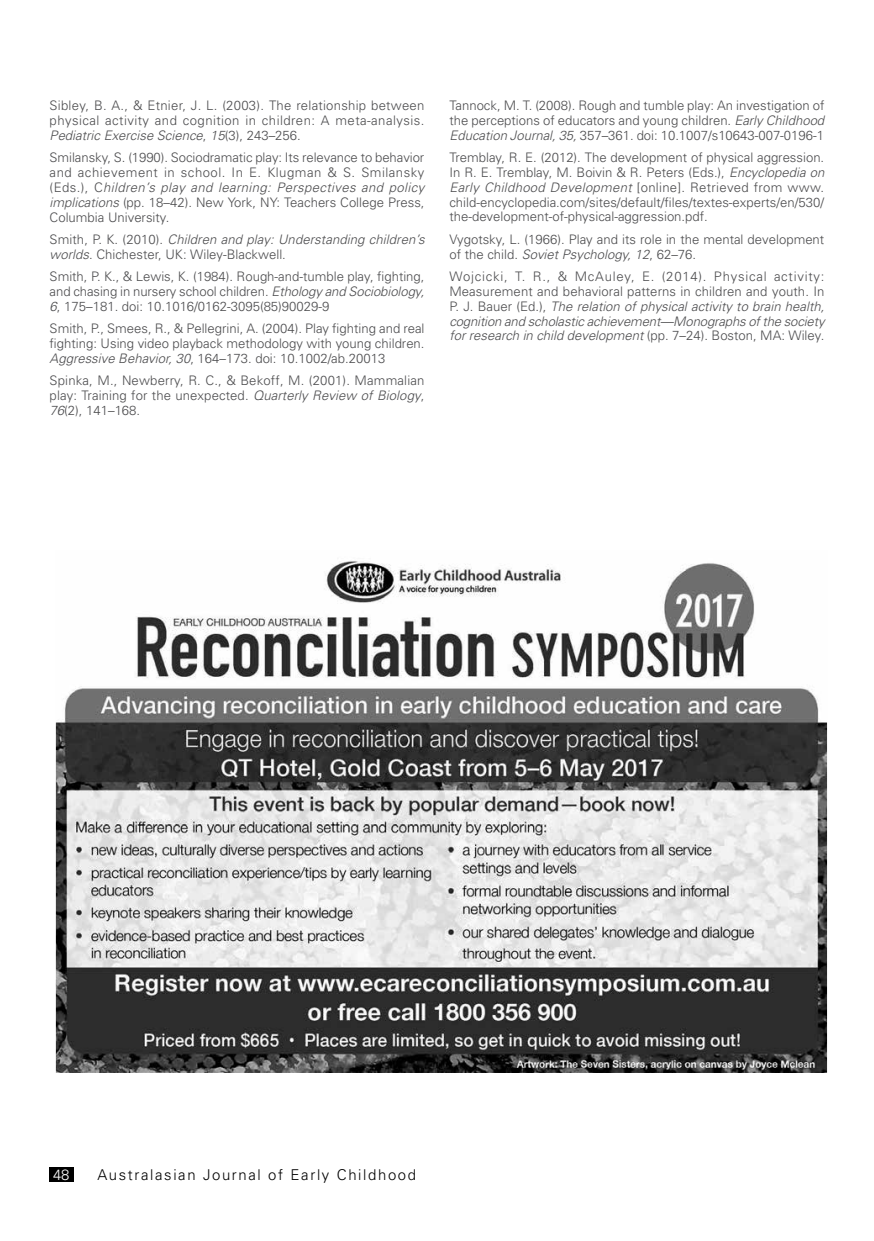
<style>
.page{position:relative;width:874px;height:1241px;background:#fff}
.page>*{position:absolute;margin:0;border:0;box-sizing:border-box;transform-origin:0 0}
.t1{font:300 14.88px "Univers";letter-spacing:.11em;color:#000}
.t2{font:300 14.88px "Univers";color:#fff}
.t3{font:300 13.12px/14.9px "Univers";color:#4d4d4f;text-align:justify}
.s1{font-style:italic}
</style>
<div class="page">
<div style="left:50px;top:1166px;width:24px;height:15px;background:#000"></div>
<img style="left:57px;top:561px;width:768px;height:511px">
<p class="t3" style="left:50px;top:97px;width:376px">Sibley, B. A., &amp; Etnier, J. L. (2003). The relationship between physical activity and cognition in children: A meta-analysis.<br><span class="s1">Pediatric Exercise Science</span>, <span class="s1">15</span>(3), 243–256.</p>
<p class="t3" style="left:50px;top:149px;width:376px">Smilansky, S. (1990). Sociodramatic play: Its relevance to behavior and achievement in school. In E. Klugman &amp; S. Smilansky (Eds.), C<span class="s1">hildren’s play and learning: Perspectives and policy implications</span> (pp. 18–42). New York, NY: Teachers College Press, Columbia University.</p>
<p class="t3" style="left:50px;top:231px;width:376px">Smith, P. K. (2010). <span class="s1">Children and play: Understanding children’s worlds</span>. Chichester, UK: Wiley-Blackwell.</p>
<p class="t3" style="left:50px;top:268px;width:376px">Smith, P. K., &amp; Lewis, K. (1984). Rough-and-tumble play, fighting, and chasing in nursery school children. <span class="s1">Ethology and Sociobiology, 6</span>, 175–181. doi: 10.1016/0162-3095(85)90029-9</p>
<p class="t3" style="left:50px;top:320px;width:376px">Smith, P., Smees, R., &amp; Pellegrini, A. (2004). Play fighting and real fighting: Using video playback methodology with young children.<br><span class="s1">Aggressive Behavior, 30</span>, 164–173. doi: 10.1002/ab.20013</p>
<p class="t3" style="left:50px;top:372px;width:376px">Spinka, M., Newberry, R. C., &amp; Bekoff, M. (2001). Mammalian play: Training for the unexpected. <span class="s1">Quarterly Review of Biology</span>, <span class="s1">76</span>(2), 141–168.</p>
<p class="t3" style="left:449px;top:97px;width:376px">Tannock, M. T. (2008). Rough and tumble play: An investigation of the perceptions of educators and young children. <span class="s1">Early Childhood Education Journal, 35,</span> 357–361. doi: 10.1007/s10643-007-0196-1</p>
<p class="t3" style="left:449px;top:149px;width:376px">Tremblay, R. E. (2012). The development of physical aggression.<br>In R. E. Tremblay, M. Boivin &amp; R. Peters (Eds.), <span class="s1">Encyclopedia on Early Childhood Development</span> [online]. Retrieved from www. child-encyclopedia.com/sites/default/files/textes-experts/en/530/ the-development-of-physical-aggression.pdf.</p>
<p class="t3" style="left:449px;top:231px;width:376px">Vygotsky, L. (1966). Play and its role in the mental development of the child. <span class="s1">Soviet Psychology, 12</span>, 62–76.</p>
<p class="t3" style="left:449px;top:268px;width:376px">Wojcicki, T. R., &amp; McAuley, E. (2014). Physical activity:<br>Measurement and behavioral patterns in children and youth. In P. J. Bauer (Ed.), <span class="s1">The relation of physical activity to brain health, cognition and scholastic achievement—Monographs of the society for research in child development</span> (pp. 7–24). Boston, MA: Wiley.</p>
<p class="t2" style="left:53px;top:1165px;width:18px">48</p>
<p class="t1" style="left:97px;top:1165px;width:320px">Australasian Journal of Early Childhood</p>
</div>
